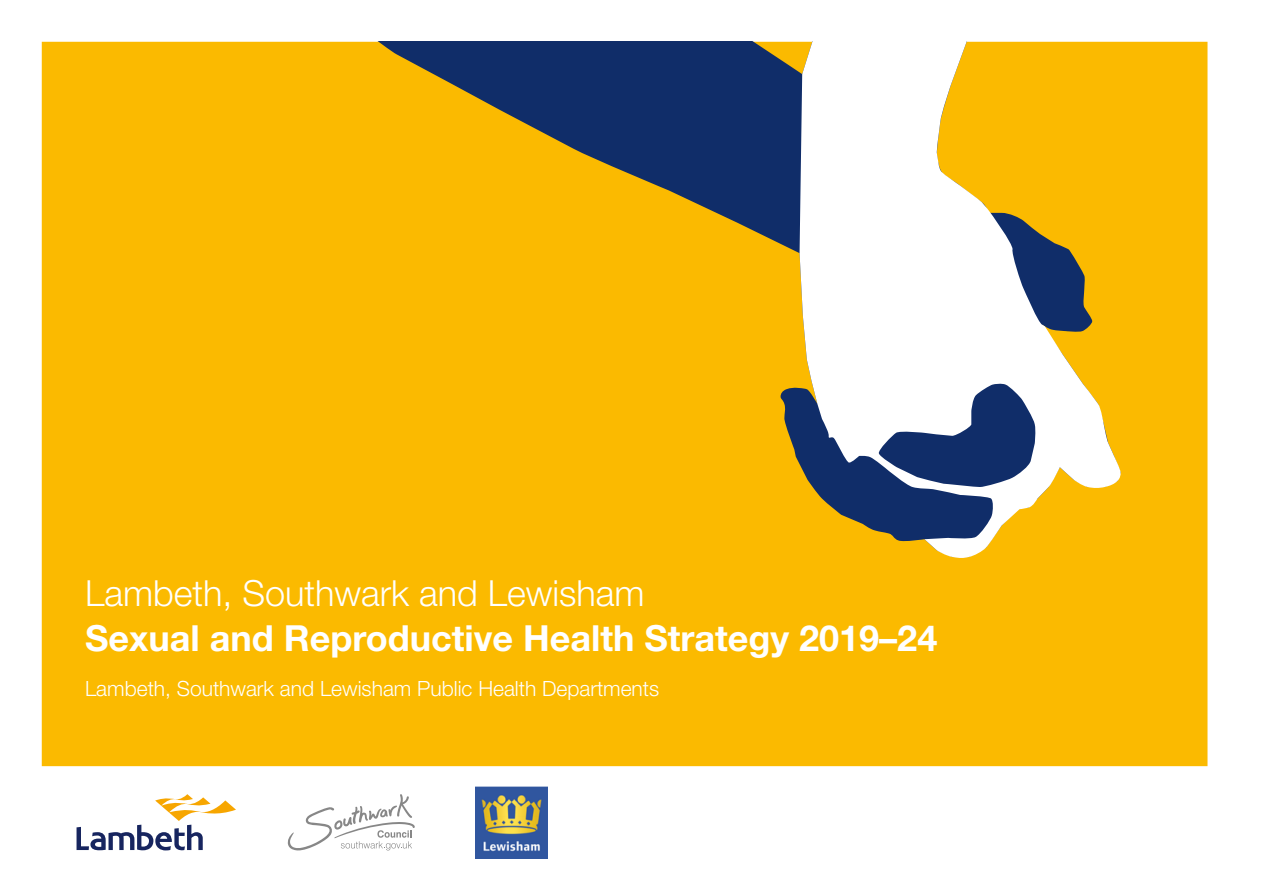
<style>
.page{position:relative;width:1263px;height:893px;background:#fff}
.page>*{position:absolute;margin:0;border:0;box-sizing:border-box;transform-origin:0 0}
.A_head{font:700 36px "Helvetica Neue";color:#fff}
.A_head-2{font:300 36px "Helvetica Neue";color:#fff}
.A_head-3{font:300 21px "Helvetica Neue";color:#fff}
</style>
<div class="page">
<div style="left:43px;top:43px;width:1164px;height:722px;background:#fbba00"></div>
<svg style="left:323px;top:41px;width:476px;height:422px"></svg>
<svg style="left:799px;top:41px;width:321px;height:517px;fill:#fff"></svg>
<svg style="left:77px;top:794px;width:159px;height:56px"></svg>
<svg style="left:288px;top:794px;width:127px;height:56px"></svg>
<img style="left:476px;top:786px;width:72px;height:72px">
<p class="A_head-2" style="left:85px;top:571px;width:561px">Lambeth, Southwark and Lewisham</p>
<p class="A_head" style="left:85px;top:616px;width:854px">Sexual and Reproductive Health Strategy 2019–24</p>
<p class="A_head-3" style="left:85px;top:676px;width:576px">Lambeth, Southwark and Lewisham Public Health Departments</p>
</div>
